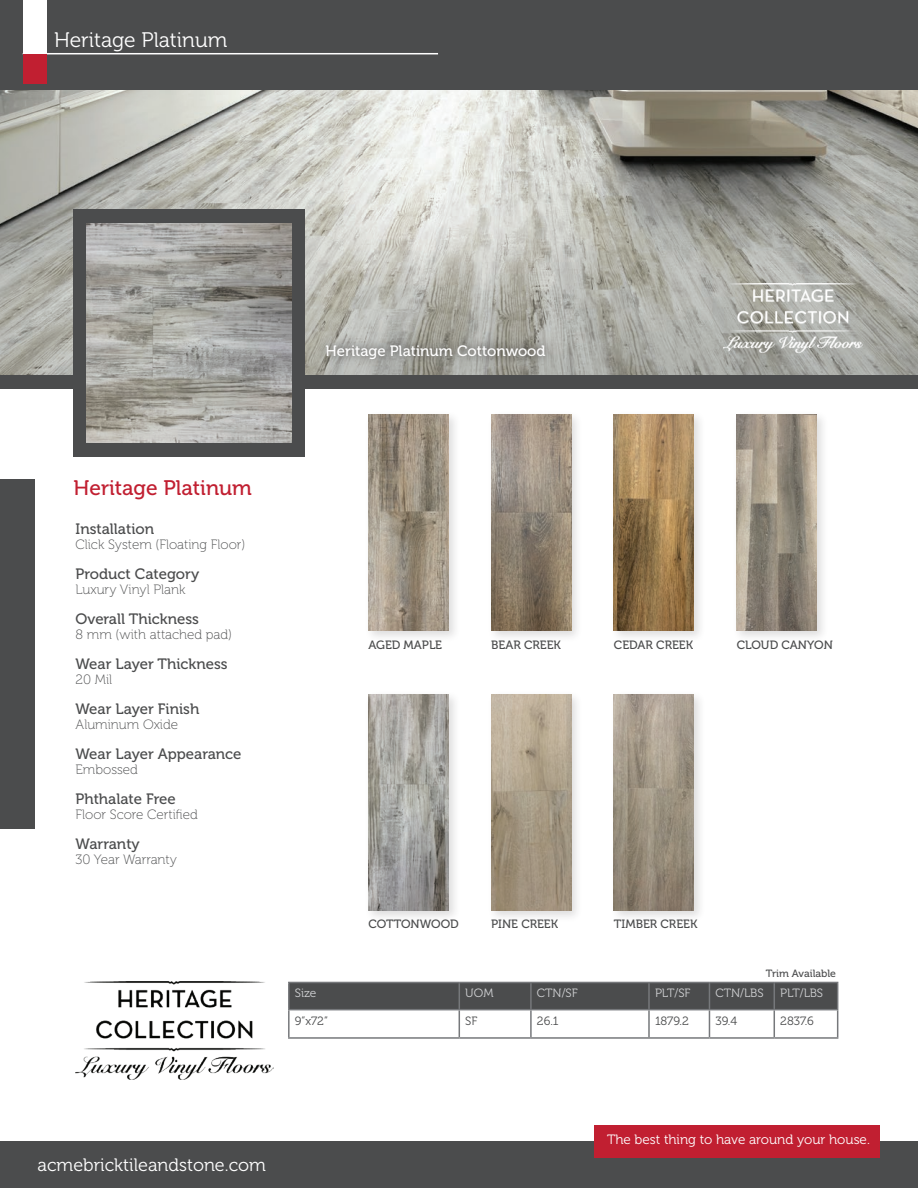
<style>
.page{position:relative;width:918px;height:1188px;background:#fff}
.page>*{position:absolute;margin:0;border:0;box-sizing:border-box;transform-origin:0 0}
.t1{font:21px "Museo 300";color:#fff}
.t2{font:21px "Museo 500";color:#c11f31}
.t3{font:18px "Museo 300";color:#fff}
.t4{font:15px "Museo 500";color:#4b4c4d}
.t5{font:15px "Museo 500";color:#fff}
.t6{font:13.5px "Museo 100";color:#4b4c4d}
.t7{font:13.5px "Museo 300";color:#fff}
.t8{font:12px "Museo 500";color:#4b4c4d}
.t9{font:12px "Museo 300";color:#d1d2d4}
.t10{font:12px "Museo 300";letter-spacing:-.005em;color:#4b4c4d}
.t11{font:10.5px "Museo 500";color:#4b4c4d}
</style>
<div class="page">
<div style="left:0;top:0;width:918px;height:389px;background:#4b4c4d"></div>
<img style="left:0;top:91px;width:918px;height:284px">
<div style="left:0;top:1142px;width:918px;height:46px;background:#4b4c4d"></div>
<div style="left:0;top:480px;width:35px;height:349px;background:#4b4c4d"></div>
<hr style="left:23px;top:53px;width:415px;height:1px;background:#fff">
<div style="left:23px;top:0;width:23px;height:54px;background:#fff"></div>
<div style="left:23px;top:54px;width:23px;height:30px;background:#c11f31"></div>
<div style="left:594px;top:1125px;width:286px;height:32px;background:#c11f31"></div>
<div style="left:74px;top:210px;width:231px;height:247px;background:#4b4c4d"></div>
<img style="left:87px;top:224px;width:205px;height:219px">
<div style="left:317px;top:335px;width:237px;height:33px;background:#231f20;opacity:.81"></div>
<hr style="left:288px;top:982px;width:171px;height:1px;background:#76787b">
<hr style="left:288px;top:983px;width:2px;height:26px;background:#76787b">
<hr style="left:288px;top:1009px;width:171px;height:1px;background:#76787b">
<hr style="left:288px;top:1010px;width:2px;height:27px;background:#76787b">
<svg style="left:289px;top:982px;width:549px;height:55px"></svg>
<hr style="left:288px;top:1037px;width:171px;height:2px;background:#76787b">
<hr style="left:459px;top:1037px;width:72px;height:2px;background:#76787b">
<hr style="left:531px;top:1037px;width:118px;height:2px;background:#76787b">
<hr style="left:649px;top:1037px;width:60px;height:2px;background:#76787b">
<hr style="left:709px;top:1037px;width:65px;height:2px;background:#76787b">
<hr style="left:774px;top:1037px;width:64px;height:2px;background:#76787b">
<img style="left:76px;top:982px;width:197px;height:98px">
<img style="left:724px;top:284px;width:138px;height:69px">
<div style="left:364px;top:411px;width:97px;height:232px;background:#231f20;opacity:.15"></div>
<img style="left:368px;top:415px;width:80px;height:216px">
<div style="left:610px;top:411px;width:96px;height:232px;background:#231f20;opacity:.15"></div>
<img style="left:614px;top:415px;width:80px;height:216px">
<div style="left:733px;top:411px;width:96px;height:232px;background:#231f20;opacity:.15"></div>
<img style="left:737px;top:415px;width:80px;height:216px">
<div style="left:487px;top:411px;width:97px;height:232px;background:#231f20;opacity:.15"></div>
<img style="left:491px;top:415px;width:80px;height:216px">
<div style="left:487px;top:690px;width:97px;height:232px;background:#231f20;opacity:.15"></div>
<img style="left:491px;top:694px;width:80px;height:216px">
<div style="left:610px;top:690px;width:96px;height:232px;background:#231f20;opacity:.15"></div>
<img style="left:614px;top:694px;width:80px;height:216px">
<div style="left:364px;top:690px;width:97px;height:233px;background:#231f20;opacity:.15"></div>
<img style="left:368px;top:694px;width:80px;height:216px">
<h1 class="t1" style="left:54px;top:28px;width:175px">Heritage Platinum</h1>
<p class="t5" style="left:326px;top:342px;width:222px">Heritage Platinum Cottonwood</p>
<h1 class="t2" style="left:74px;top:477px;width:180px">Heritage Platinum</h1>
<p class="t4" style="left:76px;top:520px;width:80px">Installation</p>
<p class="t6" style="left:76px;top:537px;width:171px">Click System (Floating Floor)</p>
<p class="t4" style="left:76px;top:565px;width:125px">Product Category</p>
<p class="t6" style="left:76px;top:582px;width:111px">Luxury Vinyl Plank</p>
<p class="t4" style="left:76px;top:610px;width:125px">Overall Thickness</p>
<p class="t6" style="left:76px;top:627px;width:158px">8 mm (with attached pad)</p>
<p class="t4" style="left:76px;top:655px;width:154px">Wear Layer Thickness</p>
<p class="t6" style="left:76px;top:672px;width:38px">20 Mil</p>
<p class="t4" style="left:76px;top:700px;width:125px">Wear Layer Finish</p>
<p class="t6" style="left:76px;top:717px;width:104px">Aluminum Oxide</p>
<p class="t4" style="left:76px;top:745px;width:168px">Wear Layer Appearance</p>
<p class="t6" style="left:76px;top:762px;width:64px">Embossed</p>
<p class="t4" style="left:76px;top:790px;width:102px">Phthalate Free</p>
<p class="t6" style="left:76px;top:807px;width:124px">Floor Score Certified</p>
<p class="t4" style="left:76px;top:835px;width:66px">Warranty</p>
<p class="t6" style="left:76px;top:852px;width:103px">30 Year Warranty</p>
<p class="t8" style="left:368px;top:638px;width:75px">AGED MAPLE</p>
<p class="t8" style="left:491px;top:638px;width:71px">BEAR CREEK</p>
<p class="t8" style="left:614px;top:638px;width:81px">CEDAR CREEK</p>
<p class="t8" style="left:737px;top:638px;width:98px">CLOUD CANYON</p>
<p class="t8" style="left:368px;top:917px;width:92px">COTTONWOOD</p>
<p class="t8" style="left:491px;top:917px;width:68px">PINE CREEK</p>
<p class="t8" style="left:614px;top:917px;width:85px">TIMBER CREEK</p>
<p class="t11" style="left:766px;top:968px;width:72px">Trim Available</p>
<p class="t9" style="left:295px;top:987px;width:23px">Size</p>
<p class="t9" style="left:465px;top:987px;width:30px">UOM</p>
<p class="t9" style="left:537px;top:987px;width:42px">CTN/SF</p>
<p class="t9" style="left:655px;top:987px;width:37px">PLT/SF</p>
<p class="t9" style="left:715px;top:987px;width:50px">CTN/LBS</p>
<p class="t9" style="left:780px;top:987px;width:44px">PLT/LBS</p>
<p class="t10" style="left:295px;top:1014px;width:35px">9”x72”</p>
<p class="t10" style="left:465px;top:1014px;width:14px">SF</p>
<p class="t10" style="left:537px;top:1014px;width:23px">26.1</p>
<p class="t10" style="left:655px;top:1014px;width:35px">1879.2</p>
<p class="t10" style="left:715px;top:1014px;width:23px">39.4</p>
<p class="t10" style="left:780px;top:1014px;width:35px">2837.6</p>
<h2 class="t3" style="left:38px;top:1155px;width:230px">acmebricktileandstone.com</h2>
<p class="t7" style="left:607px;top:1132px;width:264px">The best thing to have around your house.</p>
</div>
